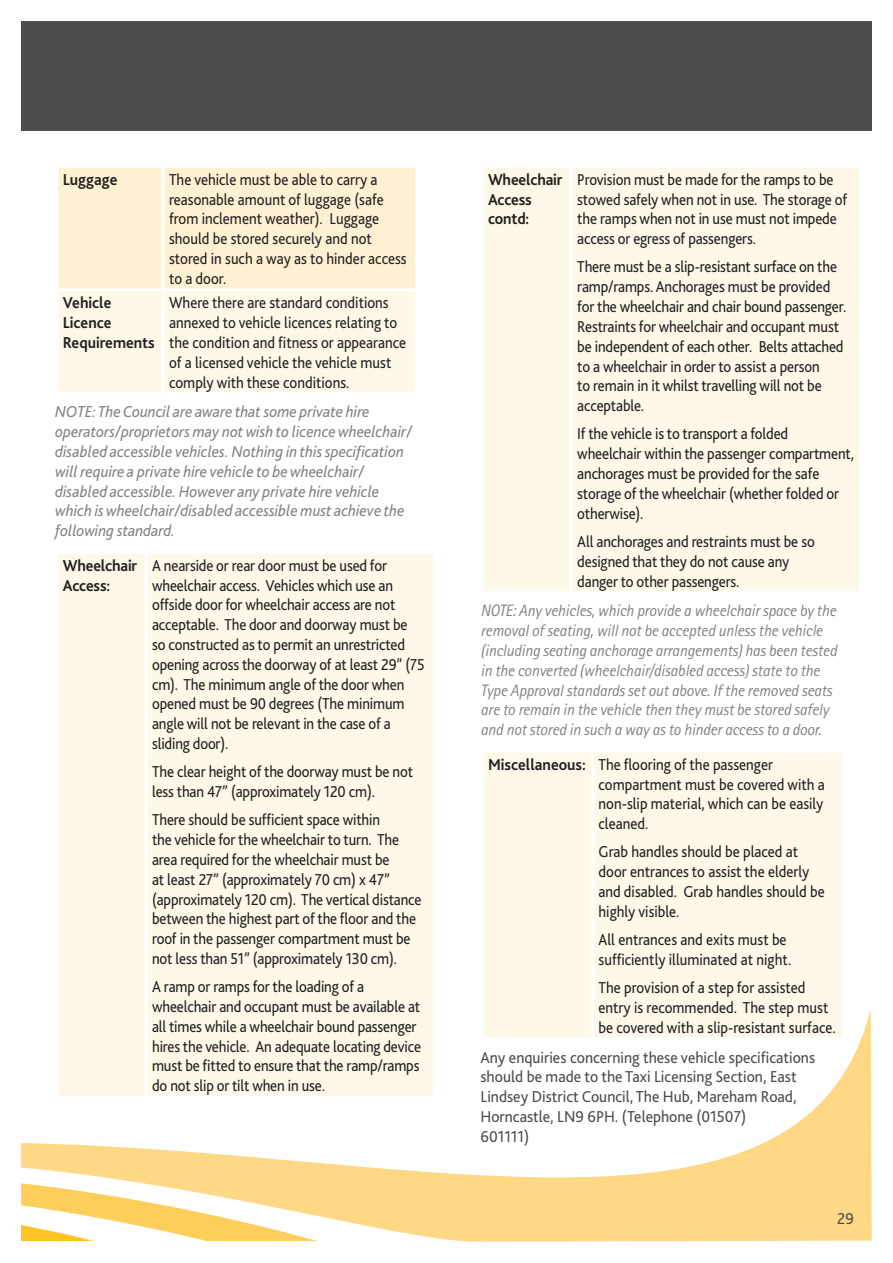
<style>
.page{position:relative;width:893px;height:1263px;background:#fff}
.page>*{position:absolute;margin:0;border:0;box-sizing:border-box;transform-origin:0 0}
.Table_Text{font:16.5px/19.8px "Bliss";letter-spacing:-.01em;color:#231f20;scale:.9 1}
.Italics{font:italic 16.5px/19.8px "Rotis Sans Serif Pro";letter-spacing:-.01em;color:#808285;scale:.95 1}
.Body_text{font:italic 16.5px/19.8px "Bliss";color:#808285;scale:.95 1}
.Body_text-2{font:16.5px/19.8px "Bliss";color:#4b4c4d;scale:.95 1}
.Table_Heading{font:700 16.5px/19.8px "Bliss";color:#231f20;scale:.95 1}
</style>
<div class="page">
<svg style="left:21px;top:1009px;width:851px;height:233px"></svg>
<svg style="left:21px;top:1098px;width:296px;height:143px"></svg>
<svg style="left:21px;top:1159px;width:73px;height:82px"></svg>
<div style="left:21px;top:21px;width:851px;height:110px;background:#4b4c4d"></div>
<svg style="left:58px;top:168px;width:357px;height:224px;background:#fef4dc"></svg>
<hr style="left:162px;top:168px;width:3px;height:120px;background:#fff">
<hr style="left:55px;top:288px;width:108px;height:3px;background:#fff">
<hr style="left:163px;top:288px;width:255px;height:3px;background:#fff">
<hr style="left:162px;top:291px;width:3px;height:101px;background:#fff">
<div style="left:58px;top:554px;width:376px;height:542px;background:#fef8e8"></div>
<hr style="left:55px;top:554px;width:3px;height:542px;background:#fff">
<hr style="left:55px;top:1096px;width:91px;height:3px;background:#fff">
<hr style="left:145px;top:554px;width:3px;height:542px;background:#fff">
<hr style="left:434px;top:554px;width:3px;height:542px;background:#fff">
<hr style="left:146px;top:1096px;width:291px;height:3px;background:#fff">
<div style="left:483px;top:168px;width:376px;height:423px;background:#fef8e8"></div>
<hr style="left:570px;top:168px;width:3px;height:423px;background:#fff">
<div style="left:483px;top:753px;width:359px;height:284px;background:#fef8e8"></div>
<hr style="left:480px;top:753px;width:3px;height:284px;background:#fff">
<hr style="left:591px;top:753px;width:3px;height:284px;background:#fff">
<hr style="left:842px;top:753px;width:3px;height:284px;background:#fff">
<hr style="left:480px;top:1037px;width:113px;height:3px;background:#fff">
<hr style="left:593px;top:1037px;width:252px;height:3px;background:#fff">
<p class="Table_Heading" style="left:63px;top:169px;width:59px">Luggage</p>
<p class="Table_Text" style="left:169px;top:169px;width:266px">The vehicle must be able to carry a reasonable amount of luggage (safe from inclement weather). Luggage should be stored securely and not stored in such a way as to hinder access to a door.</p>
<p class="Table_Heading" style="left:63px;top:293px;width:98px">Vehicle<br>Licence<br>Requirements</p>
<p class="Table_Text" style="left:169px;top:293px;width:265px">Where there are standard conditions annexed to vehicle licences relating to the condition and fitness or appearance of a licensed vehicle the vehicle must comply with these conditions.</p>
<p class="Body_text" style="left:55px;top:402px;width:377px">NOTE: The Council are aware that some private hire operators/proprietors may not wish to licence wheelchair/ disabled accessible vehicles. Nothing in this specification will require a private hire vehicle to be wheelchair/ disabled accessible. However any private hire vehicle which is wheelchair/disabled accessible must achieve the following standard.</p>
<p class="Table_Heading" style="left:63px;top:555px;width:80px">Wheelchair<br>Access:</p>
<p class="Table_Text" style="left:152px;top:555px;width:304px">A nearside or rear door must be used for wheelchair access. Vehicles which use an offside door for wheelchair access are not acceptable. The door and doorway must be so constructed as to permit an unrestricted opening across the doorway of at least 29” (75 cm). The minimum angle of the door when opened must be 90 degrees (The minimum angle will not be relevant in the case of a sliding door).</p>
<p class="Table_Text" style="left:152px;top:762px;width:292px">The clear height of the doorway must be not less than 47” (approximately 120 cm).</p>
<p class="Table_Text" style="left:152px;top:810px;width:301px">There should be sufficient space within<br>the vehicle for the wheelchair to turn. The area required for the wheelchair must be<br>at least 27” (approximately 70 cm) x 47” (approximately 120 cm). The vertical distance between the highest part of the floor and the roof in the passenger compartment must be not less than 51” (approximately 130 cm).</p>
<p class="Table_Text" style="left:152px;top:977px;width:300px">A ramp or ramps for the loading of a wheelchair and occupant must be available at all times while a wheelchair bound passenger hires the vehicle. An adequate locating device must be fitted to ensure that the ramp/ramps do not slip or tilt when in use.</p>
<p class="Table_Heading" style="left:488px;top:169px;width:80px">Wheelchair<br>Access contd:</p>
<p class="Table_Text" style="left:577px;top:169px;width:301px">Provision must be made for the ramps to be stowed safely when not in use. The storage of the ramps when not in use must not impede access or egress of passengers.</p>
<p class="Table_Text" style="left:577px;top:257px;width:300px">There must be a slip-resistant surface on the ramp/ramps. Anchorages must be provided for the wheelchair and chair bound passenger.<br>Restraints for wheelchair and occupant must be independent of each other. Belts attached to a wheelchair in order to assist a person<br>to remain in it whilst travelling will not be acceptable.</p>
<p class="Table_Text" style="left:577px;top:424px;width:309px">If the vehicle is to transport a folded wheelchair within the passenger compartment, anchorages must be provided for the safe storage of the wheelchair (whether folded or otherwise).</p>
<p class="Table_Text" style="left:577px;top:531px;width:265px">All anchorages and restraints must be so designed that they do not cause any danger to other passengers.</p>
<p class="Italics" style="left:480px;top:601px;width:377px">NOTE: Any vehicles, which provide a wheelchair space by the removal of seating, will not be accepted unless the vehicle (including seating anchorage arrangements) has been tested in the converted (wheelchair/disabled access) state to the Type Approval standards set out above. If the removed seats are to remain in the vehicle then they must be stored safely and not stored in such a way as to hinder access to a door.</p>
<p class="Table_Heading" style="left:488px;top:754px;width:105px">Miscellaneous:</p>
<p class="Table_Text" style="left:599px;top:754px;width:253px">The flooring of the passenger compartment must be covered with a non-slip material, which can be easily cleaned.</p>
<p class="Table_Text" style="left:599px;top:842px;width:253px">Grab handles should be placed at door entrances to assist the elderly and disabled. Grab handles should be highly visible.</p>
<p class="Table_Text" style="left:599px;top:930px;width:216px">All entrances and exits must be sufficiently illuminated at night.</p>
<p class="Table_Text" style="left:599px;top:978px;width:265px">The provision of a step for assisted entry is recommended. The step must be covered with a slip-resistant surface.</p>
<p class="Body_text-2" style="left:480px;top:1047px;width:354px">Any enquiries concerning these vehicle specifications should be made to the Taxi Licensing Section, East Lindsey District Council, The Hub, Mareham Road, Horncastle, LN9 6PH. (Telephone (01507)<br>601111)</p>
<p class="Body_text-2" style="left:837px;top:1208px;width:19px">29</p>
</div>
